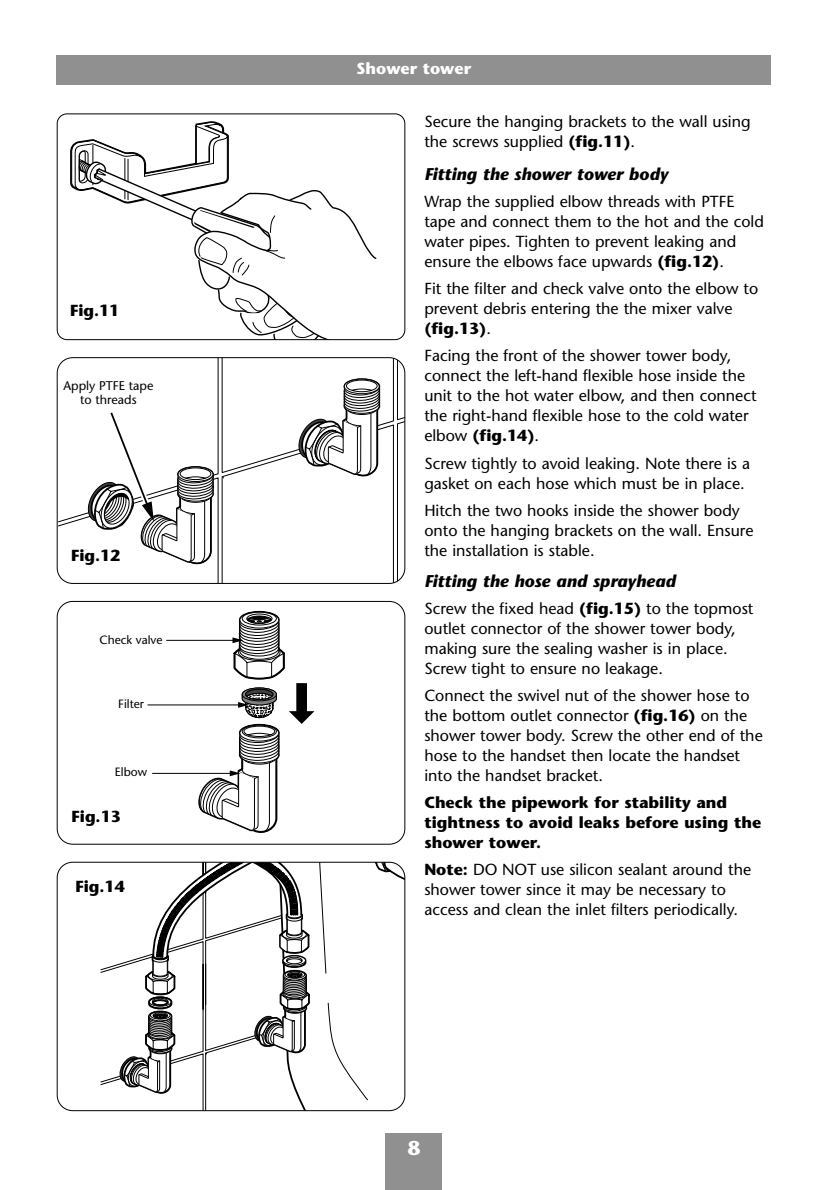
<style>
.page{position:relative;width:838px;height:1190px;background:#fff}
.page>*{position:absolute;margin:0;border:0;box-sizing:border-box;transform-origin:0 0}
.t1{font:700 20px "Stone Sans";color:#fff}
.t2{font:italic 700 17px "Stone Sans";color:#000}
.t3{font:16px/20px "Stone Sans";color:#000}
.t4{font:700 16px/20px "Stone Sans";color:#000}
.t5{font:700 16px "Stone Sans";color:#fff}
.t6{font:12.6px/14.4px "Stone Sans";color:#000;text-align:center}
.t7{font:12px "Stone Sans";color:#000}
.s1{font-weight:700}
</style>
<div class="page">
<hr style="left:166px;top:640px;width:68px;height:1px;background:#000">
<hr style="left:148px;top:704px;width:92px;height:1px;background:#000">
<hr style="left:152px;top:773px;width:80px;height:1px;background:#000">
<svg style="left:195px;top:610px;width:119px;height:223px"></svg>
<div style="left:57px;top:601px;width:348px;height:244px;border:2px solid #000;border-radius:16px"></div>
<svg style="left:70px;top:121px;width:307px;height:216px"></svg>
<div style="left:57px;top:113px;width:348px;height:227px;border:2px solid #000;border-radius:10px"></div>
<svg style="left:57px;top:358px;width:224px;height:225px"></svg>
<svg style="left:281px;top:358px;width:124px;height:225px"></svg>
<svg style="left:86px;top:401px;width:129px;height:165px"></svg>
<div style="left:57px;top:357px;width:348px;height:227px;border:2px solid #000;border-radius:16px"></div>
<div style="left:57px;top:55px;width:714px;height:30px;background:#909090"></div>
<div style="left:386px;top:1134px;width:56px;height:56px;background:#909090"></div>
<div style="left:68px;top:298px;width:57px;height:28px;background:#fff"></div>
<div style="left:69px;top:544px;width:57px;height:26px;background:#fff"></div>
<svg style="left:100px;top:862px;width:305px;height:249px"></svg>
<div style="left:57px;top:862px;width:348px;height:249px;border:2px solid #000;border-radius:16px"></div>
<div style="left:71px;top:874px;width:59px;height:28px;background:#fff"></div>
<p class="t4" style="left:70px;top:302px;width:51px">Fig.11</p>
<p class="t6" style="left:63px;top:380px;width:91px">Apply PTFE tape to threads</p>
<p class="t4" style="left:71px;top:547px;width:51px">Fig.12</p>
<p class="t7" style="left:100px;top:635px;width:64px">Check valve</p>
<p class="t7" style="left:118px;top:700px;width:27px">Filter</p>
<p class="t7" style="left:115px;top:768px;width:34px">Elbow</p>
<p class="t4" style="left:72px;top:808px;width:51px">Fig.13</p>
<p class="t4" style="left:76px;top:878px;width:51px">Fig.14</p>
<p class="t5" style="left:357px;top:62px;width:116px">Shower tower</p>
<p class="t3" style="left:424px;top:113px;width:328px">Secure the hanging brackets to the wall using the screws supplied <span class="s1">(fig.11)</span>.</p>
<p class="t2" style="left:424px;top:168px;width:245px">Fitting the shower tower body</p>
<p class="t3" style="left:424px;top:193px;width:341px">Wrap the supplied elbow threads with PTFE tape and connect them to the hot and the cold water pipes. Tighten to prevent leaking and ensure the elbows face upwards <span class="s1">(fig.12)</span>.</p>
<p class="t3" style="left:424px;top:281px;width:335px">Fit the filter and check valve onto the elbow to prevent debris entering the the mixer valve <span class="s1">(fig.13)</span>.</p>
<p class="t3" style="left:424px;top:348px;width:334px">Facing the front of the shower tower body, connect the left-hand flexible hose inside the unit to the hot water elbow, and then connect the right-hand flexible hose to the cold water elbow <span class="s1">(fig.14)</span>.</p>
<p class="t3" style="left:424px;top:455px;width:327px">Screw tightly to avoid leaking. Note there is a gasket on each hose which must be in place.</p>
<p class="t3" style="left:424px;top:502px;width:331px">Hitch the two hooks inside the shower body onto the hanging brackets on the wall. Ensure the installation is stable.</p>
<p class="t2" style="left:424px;top:574px;width:253px">Fitting the hose and sprayhead</p>
<p class="t3" style="left:424px;top:600px;width:331px">Screw the fixed head <span class="s1">(fig.15)</span> to the topmost outlet connector of the shower tower body, making sure the sealing washer is in place.<br>Screw tight to ensure no leakage.</p>
<p class="t3" style="left:424px;top:687px;width:340px">Connect the swivel nut of the shower hose to the bottom outlet connector <span class="s1">(fig.16)</span> on the shower tower body. Screw the other end of the hose to the handset then locate the handset into the handset bracket.</p>
<p class="t4" style="left:424px;top:794px;width:338px">Check the pipework for stability and tightness to avoid leaks before using the shower tower.</p>
<p class="t3" style="left:424px;top:861px;width:328px"><span class="s1">Note:</span> DO NOT use silicon sealant around the shower tower since it may be necessary to access and clean the inlet filters periodically.</p>
<p class="t1" style="left:408px;top:1140px;width:14px">8</p>
</div>
